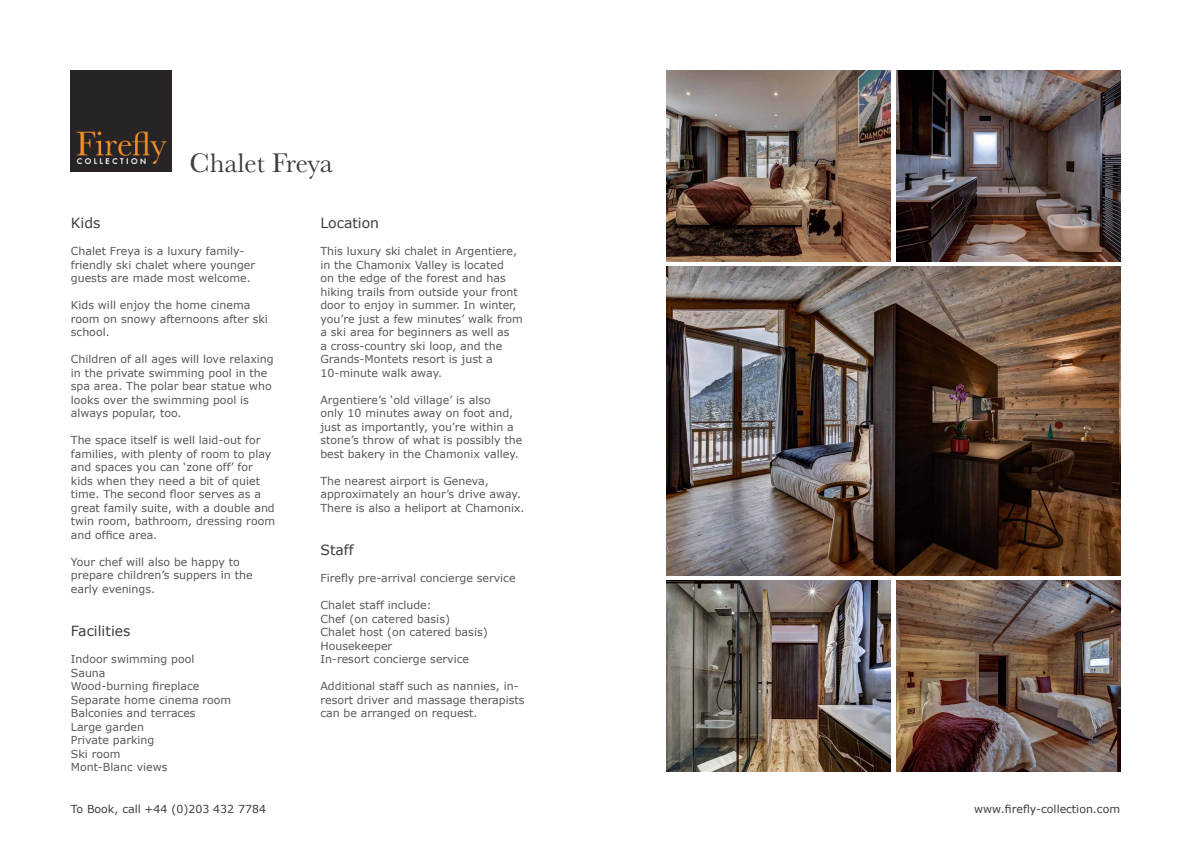
<style>
.page{position:relative;width:1191px;height:842px;background:#fff}
.page>*{position:absolute;margin:0;border:0;box-sizing:border-box;transform-origin:0 0}
.t1{font:28px "Baskerville";color:#3e3e3f}
.t2{font:14px "Verdana";color:#3e3e3f}
.t3{font:11px/13.5px "Verdana";color:#57585a}
.t4{font:11px "Verdana";color:#3e3e3f}
</style>
<div class="page">
<img style="left:71px;top:71px;width:101px;height:101px">
<img style="left:666px;top:267px;width:454px;height:308px">
<img style="left:666px;top:71px;width:224px;height:190px">
<img style="left:896px;top:71px;width:224px;height:190px">
<img style="left:666px;top:581px;width:224px;height:190px">
<img style="left:896px;top:581px;width:224px;height:190px">
<p class="t1" style="left:190px;top:145px;width:145px">Chalet Freya</p>
<p class="t2" style="left:71px;top:214px;width:31px">Kids</p>
<p class="t3" style="left:71px;top:244px;width:186px">Chalet Freya is a luxury family&shy;friendly ski chalet where younger guests are made most welcome.</p>
<p class="t3" style="left:71px;top:298px;width:199px">Kids will enjoy the home cinema room on snowy afternoons after ski school.</p>
<p class="t3" style="left:71px;top:352px;width:204px">Children of all ages will love relaxing in the private swimming pool in the spa area. The polar bear statue who looks over the swimming pool is always popular, too.</p>
<p class="t3" style="left:71px;top:433px;width:206px">The space itself is well laid-out for families, with plenty of room to play and spaces you can ‘zone off’ for kids when they need a bit of quiet time. The second floor serves as a great family suite, with a double and twin room, bathroom, dressing room and office area.</p>
<p class="t3" style="left:71px;top:555px;width:183px">Your chef will also be happy to prepare children’s suppers in the early evenings.</p>
<p class="t2" style="left:71px;top:622px;width:61px">Facilities</p>
<p class="t3" style="left:71px;top:653px;width:125px">Indoor swimming pool</p>
<p class="t3" style="left:71px;top:666px;width:36px">Sauna</p>
<p class="t3" style="left:71px;top:680px;width:130px">Wood-burning fireplace</p>
<p class="t3" style="left:71px;top:693px;width:162px">Separate home cinema room</p>
<p class="t3" style="left:71px;top:707px;width:126px">Balconies and terraces</p>
<p class="t3" style="left:71px;top:720px;width:75px">Large garden</p>
<p class="t3" style="left:71px;top:734px;width:85px">Private parking</p>
<p class="t3" style="left:71px;top:747px;width:51px">Ski room</p>
<p class="t3" style="left:71px;top:761px;width:98px">Mont-Blanc views</p>
<p class="t4" style="left:71px;top:802px;width:197px">To Book, call +44 (0)203 432 7784</p>
<p class="t2" style="left:320px;top:214px;width:60px">Location</p>
<p class="t3" style="left:320px;top:244px;width:204px">This luxury ski chalet in Argentiere, in the Chamonix Valley is located<br>on the edge of the forest and has hiking trails from outside your front door to enjoy in summer. In winter, you’re just a few minutes’ walk from a ski area for beginners as well as<br>a cross-country ski loop, and the<br>Grands-Montets resort is just a<br>10-minute walk away.</p>
<p class="t3" style="left:320px;top:393px;width:203px">Argentiere’s ‘old village’ is also<br>only 10 minutes away on foot and, just as importantly, you’re within a stone’s throw of what is possibly the best bakery in the Chamonix valley.</p>
<p class="t3" style="left:320px;top:474px;width:206px">The nearest airport is Geneva, approximately an hour’s drive away.<br>There is also a heliport at Chamonix.</p>
<p class="t2" style="left:320px;top:541px;width:35px">Staff</p>
<p class="t3" style="left:320px;top:572px;width:197px">Firefly pre-arrival concierge service</p>
<p class="t3" style="left:320px;top:599px;width:113px">Chalet staff include:</p>
<p class="t3" style="left:320px;top:612px;width:131px">Chef (on catered basis)</p>
<p class="t3" style="left:320px;top:626px;width:169px">Chalet host (on catered basis)</p>
<p class="t3" style="left:320px;top:639px;width:73px">Housekeeper</p>
<p class="t3" style="left:320px;top:653px;width:150px">In-resort concierge service</p>
<p class="t3" style="left:320px;top:680px;width:206px">Additional staff such as nannies, in&shy;resort driver and massage therapists can be arranged on request.</p>
<p class="t4" style="left:974px;top:802px;width:147px">www.firefly-collection.com</p>
</div>
